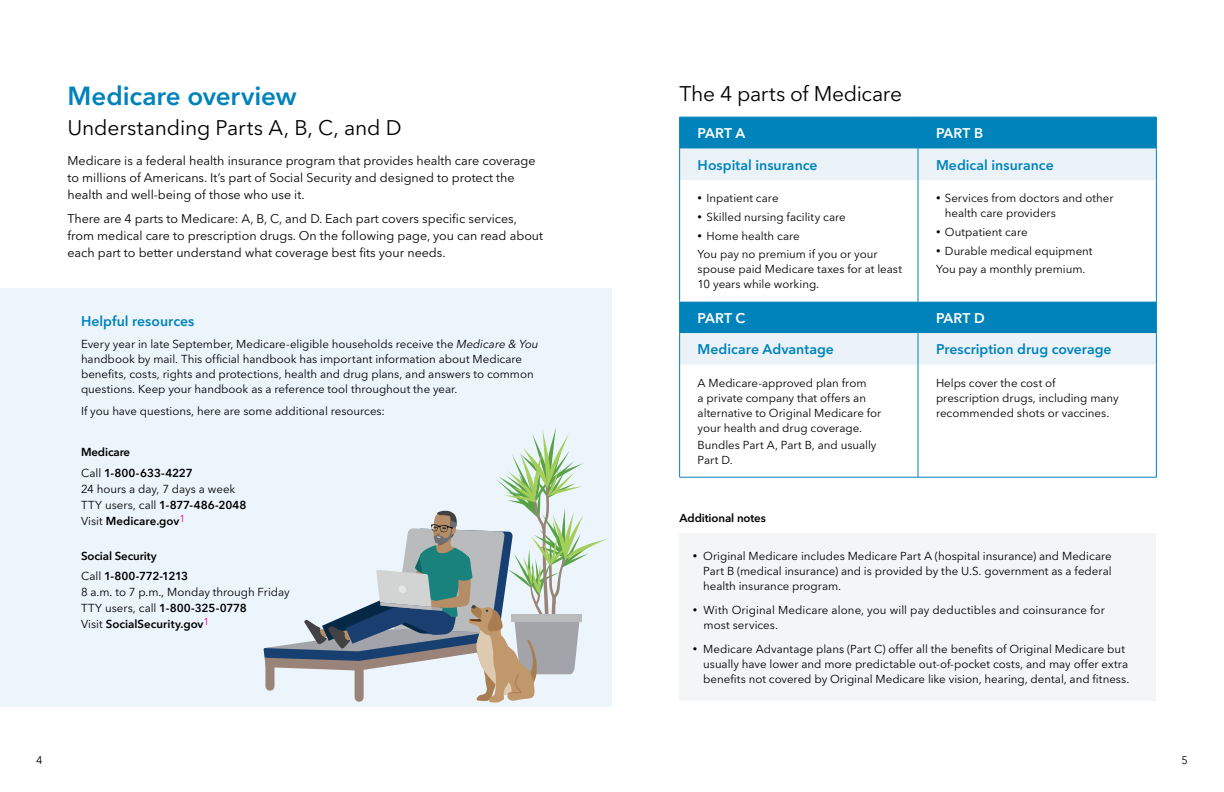
<style>
.page{position:relative;width:1224px;height:792px;background:#fff}
.page>*{position:absolute;margin:0;border:0;box-sizing:border-box;transform-origin:0 0}
.Page_Header_28_32{font:600 26px "Avenir Next LT Pro";letter-spacing:-.005em;color:#0083bb}
.Subhead_20_25{font:21px "Avenir Next LT Pro";letter-spacing:-.01em;color:#000}
.Subhead_20_25-2{font:600 14px "Avenir Next LT Pro";color:#0083bb}
.t1{font:600 14px "Avenir Next LT Pro";letter-spacing:.01em;color:#fff}
.Intro_12_5_17{font:12.5px/17px "Avenir Next LT Pro";color:#000}
.Body_11_5_15{font:11.5px/15px "Avenir Next LT Pro";color:#000}
.Body_11_5_16{font:11.5px/16px "Avenir Next LT Pro";letter-spacing:-.005em;color:#000}
.Intro_12_5_17-2{font:600 11.5px "Avenir Next LT Pro";letter-spacing:-.01em;color:#000}
.t2{font:11px "Avenir Next LT Pro";color:#000}
.s1{font-style:italic}
.s2{font-weight:600}
.s3{font-size:9px}
</style>
<div class="page">
<div style="left:0;top:288px;width:612px;height:418px;background:#ecf5fc"></div>
<div style="left:680px;top:533px;width:476px;height:168px;background:#f4f5f6"></div>
<div style="left:680px;top:118px;width:476px;height:31px;background:#0083bb"></div>
<svg style="left:680px;top:149px;width:476px;height:216px"></svg>
<hr style="left:679px;top:117px;width:1px;height:32px;background:#0083bb">
<hr style="left:680px;top:117px;width:238px;height:1px;background:#0083bb">
<hr style="left:918px;top:117px;width:1px;height:32px;background:#0083bb">
<hr style="left:918px;top:117px;width:238px;height:1px;background:#0083bb">
<hr style="left:1156px;top:117px;width:1px;height:32px;background:#0083bb">
<hr style="left:679px;top:149px;width:1px;height:31px;background:#0083bb">
<hr style="left:918px;top:149px;width:1px;height:31px;background:#0083bb">
<hr style="left:1156px;top:149px;width:1px;height:31px;background:#0083bb">
<hr style="left:679px;top:180px;width:1px;height:122px;background:#0083bb">
<hr style="left:918px;top:180px;width:1px;height:122px;background:#0083bb">
<hr style="left:1156px;top:180px;width:1px;height:122px;background:#0083bb">
<hr style="left:679px;top:302px;width:1px;height:31px;background:#0083bb">
<hr style="left:918px;top:302px;width:1px;height:31px;background:#0083bb">
<hr style="left:1156px;top:302px;width:1px;height:31px;background:#0083bb">
<hr style="left:679px;top:333px;width:1px;height:32px;background:#0083bb">
<hr style="left:918px;top:333px;width:1px;height:32px;background:#0083bb">
<hr style="left:1156px;top:333px;width:1px;height:32px;background:#0083bb">
<hr style="left:679px;top:365px;width:1px;height:112px;background:#0083bb">
<hr style="left:918px;top:365px;width:1px;height:112px;background:#0083bb">
<hr style="left:1156px;top:365px;width:1px;height:112px;background:#0083bb">
<hr style="left:680px;top:477px;width:238px;height:1px;background:#0083bb">
<hr style="left:918px;top:477px;width:238px;height:1px;background:#0083bb">
<svg style="left:264px;top:427px;width:343px;height:276px"></svg>
<p class="Page_Header_28_32" style="left:68px;top:80px;width:231px">Medicare overview</p>
<p class="Subhead_20_25" style="left:68px;top:115px;width:336px">Understanding Parts A, B, C, and D</p>
<p class="Intro_12_5_17" style="left:68px;top:152px;width:470px">Medicare is a federal health insurance program that provides health care coverage to millions of Americans. It’s part of Social Security and designed to protect the health and well-being of those who use it.</p>
<p class="Intro_12_5_17" style="left:68px;top:210px;width:477px">There are 4 parts to Medicare: A, B, C, and D. Each part covers specific services, from medical care to prescription drugs. On the following page, you can read about each part to better understand what coverage best fits your needs.</p>
<p class="Subhead_20_25-2" style="left:81px;top:312px;width:115px">Helpful resources</p>
<p class="Body_11_5_15" style="left:81px;top:336px;width:459px">Every year in late September, Medicare-eligible households receive the <span class="s1">Medicare &amp; You </span>handbook by mail. This official handbook has important information about Medicare benefits, costs, rights and protections, health and drug plans, and answers to common questions. Keep your handbook as a reference tool throughout the year.</p>
<p class="Body_11_5_15" style="left:81px;top:403px;width:306px">If you have questions, here are some additional resources:</p>
<p class="Intro_12_5_17-2" style="left:81px;top:445px;width:51px">Medicare</p>
<p class="Body_11_5_16" style="left:81px;top:465px;width:167px">Call <span class="s2">1-800-633-4227<br></span>24 hours a day, 7 days a week<br>TTY users, call <span class="s2">1-877-486-2048<br></span>Visit <span class="s2">Medicare.gov</span><sup>1</sup></p>
<p class="Intro_12_5_17-2" style="left:81px;top:549px;width:77px">Social Security</p>
<p class="Body_11_5_16" style="left:81px;top:568px;width:210px">Call <span class="s2">1-800-772-1213<br></span>8 a.m. to 7 p.m., Monday through Friday<br>TTY users, call <span class="s2">1-800-325-0778<br></span>Visit <span class="s2">SocialSecurity.gov</span><sup>1</sup></p>
<p class="Subhead_20_25" style="left:680px;top:82px;width:224px">The 4 parts of Medicare</p>
<p class="t1" style="left:698px;top:125px;width:49px">PART A</p>
<p class="t1" style="left:936px;top:125px;width:49px">PART B</p>
<p class="Subhead_20_25-2" style="left:698px;top:156px;width:122px">Hospital insurance</p>
<p class="Subhead_20_25-2" style="left:936px;top:156px;width:119px">Medical insurance</p>
<p class="Body_11_5_15" style="left:698px;top:191px;width:83px"><span class="s3">•</span> Inpatient care</p>
<p class="Body_11_5_15" style="left:698px;top:209px;width:150px"><span class="s3">•</span> Skilled nursing facility care</p>
<p class="Body_11_5_15" style="left:698px;top:228px;width:104px"><span class="s3">•</span> Home health care</p>
<p class="Body_11_5_15" style="left:698px;top:247px;width:206px">You pay no premium if you or your spouse paid Medicare taxes for at least<br>10 years while working.</p>
<p class="Body_11_5_15" style="left:945px;top:191px;width:170px;text-indent:-9px"><span class="s3">•</span> Services from doctors and other health care providers</p>
<p class="Body_11_5_15" style="left:936px;top:224px;width:93px"><span class="s3">•</span> Outpatient care</p>
<p class="Body_11_5_15" style="left:936px;top:243px;width:158px"><span class="s3">•</span> Durable medical equipment</p>
<p class="Body_11_5_15" style="left:936px;top:262px;width:151px">You pay a monthly premium.</p>
<p class="t1" style="left:698px;top:309px;width:49px">PART C</p>
<p class="t1" style="left:936px;top:309px;width:50px">PART D</p>
<p class="Subhead_20_25-2" style="left:698px;top:341px;width:138px">Medicare Advantage</p>
<p class="Subhead_20_25-2" style="left:936px;top:341px;width:177px">Prescription drug coverage</p>
<p class="Body_11_5_15" style="left:698px;top:375px;width:185px">A Medicare-approved plan from<br>a private company that offers an alternative to Original Medicare for your health and drug coverage.</p>
<p class="Body_11_5_15" style="left:698px;top:437px;width:180px">Bundles Part A, Part B, and usually<br>Part D.</p>
<p class="Body_11_5_15" style="left:936px;top:375px;width:184px">Helps cover the cost of prescription drugs, including many recommended shots or vaccines.</p>
<p class="Intro_12_5_17-2" style="left:680px;top:511px;width:88px">Additional notes</p>
<p class="Body_11_5_15" style="left:703px;top:548px;width:410px;text-align:justify;text-indent:-10px"><span class="s3">•</span> Original Medicare includes Medicare Part A (hospital insurance) and Medicare Part B (medical insurance) and is provided by the U.S. government as a federal health insurance program.</p>
<p class="Body_11_5_15" style="left:704px;top:602px;width:403px;text-indent:-11px"><span class="s3">•</span> With Original Medicare alone, you will pay deductibles and coinsurance for most services.</p>
<p class="Body_11_5_15" style="left:703px;top:641px;width:428px;text-indent:-10px"><span class="s3">•</span> Medicare Advantage plans (Part C) offer all the benefits of Original Medicare but usually have lower and more predictable out-of-pocket costs, and may offer extra benefits not covered by Original Medicare like vision, hearing, dental, and fitness.</p>
<p class="t2" style="left:36px;top:754px;width:8px">4</p>
<p class="t2" style="left:1182px;top:754px;width:8px">5</p>
</div>
